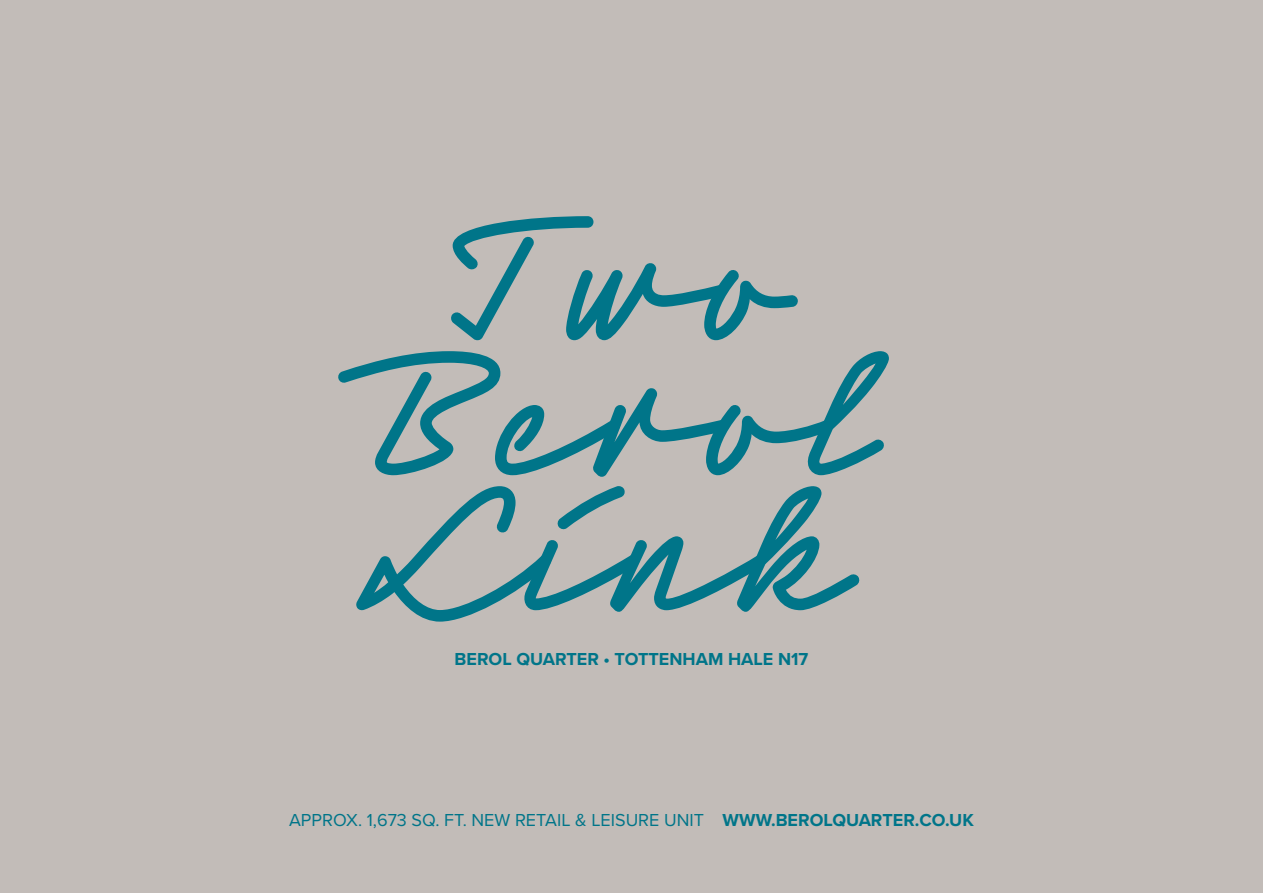
<style>
.page{position:relative;width:1263px;height:893px;background:#c2bcb8}
.page>*{position:absolute;margin:0;border:0;box-sizing:border-box;transform-origin:0 0}
.t1{font:700 192.9px "Neonoir";color:#007589}
.t2{font:18px "Proxima Nova";color:#007589}
.t3{font:700 18px "Proxima Nova";color:#007589}
.s1{font-weight:700}
</style>
<div class="page">
<p class="t1" style="left:458px;top:157px;width:348px">Two</p>
<p class="t1" style="left:368px;top:292px;width:529px">Berol</p>
<p class="t1" style="left:395px;top:427px;width:475px">Link</p>
<p class="t3" style="left:455px;top:645px;width:355px">BEROL QUARTER • TOTTENHAM HALE N17</p>
<p class="t2" style="left:289px;top:807px;width:686px">APPROX. 1,673 SQ. FT. NEW RETAIL &amp; LEISURE UNIT <span class="s1">WWW.BEROLQUARTER.CO.UK</span></p>
</div>
